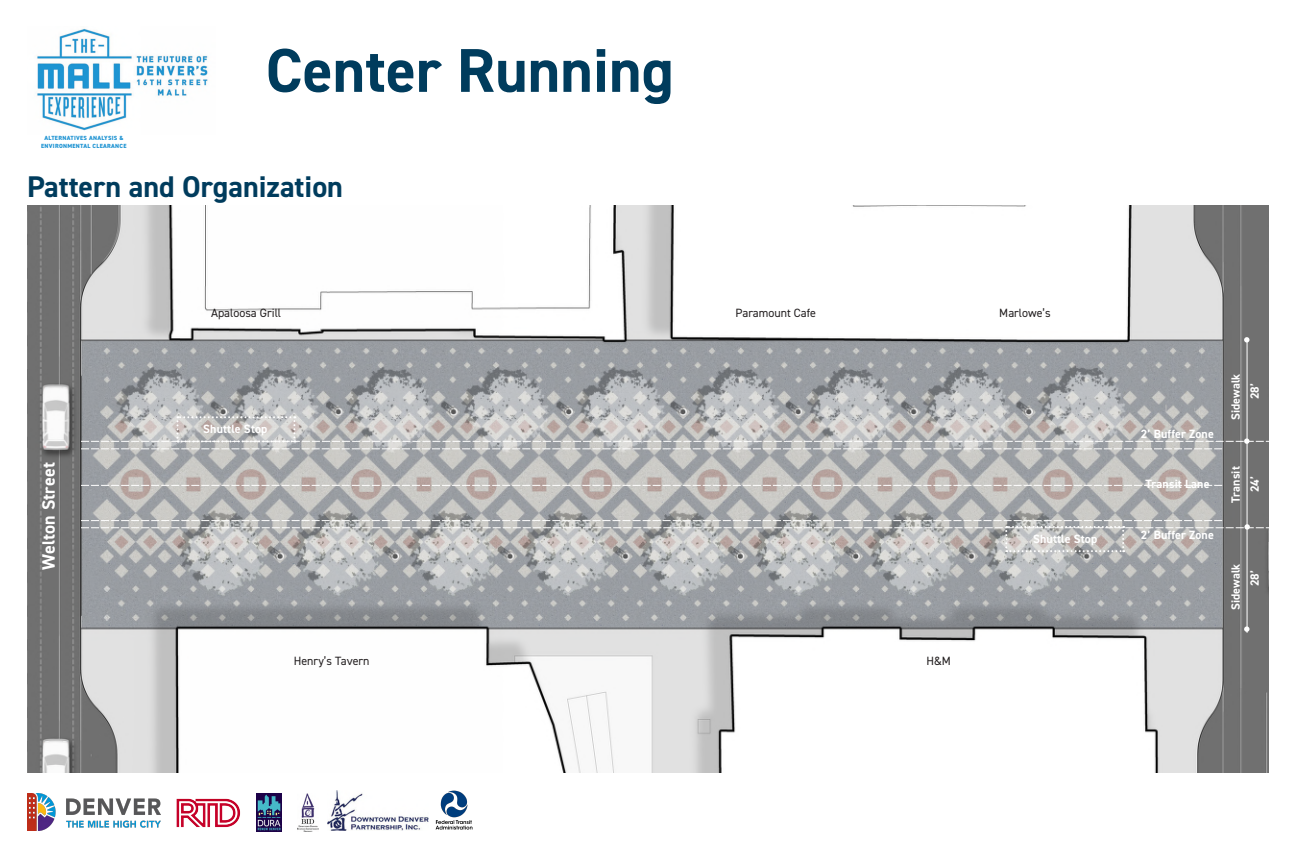
<style>
.page{position:relative;width:1296px;height:864px;background:#fff}
.page>*{position:absolute;margin:0;border:0;box-sizing:border-box;transform-origin:0 0}
.SHEET_TITLE{font:700 62px "DIN2014";color:#003c5d}
.DRAWING_TITLE{font:700 30px "DIN2014";color:#003c5d}
.LABELS{font:700 18px "DIN2014";letter-spacing:.01em;color:#fff}
.LABELS-2{font:700 12px "DIN2014";letter-spacing:.01em;color:#fff}
.NOTES{font:12px "DIN2014";color:#231f20}
.t1{font:800 6px/7.2px "DIN2014";letter-spacing:.05em;color:#1e93d2;text-align:center}
</style>
<div class="page">
<img style="left:37px;top:28px;width:171px;height:103px">
<img style="left:27px;top:794px;width:134px;height:36px">
<img style="left:177px;top:798px;width:63px;height:30px">
<img style="left:327px;top:790px;width:101px;height:41px">
<img style="left:297px;top:794px;width:21px;height:37px">
<img style="left:256px;top:794px;width:25px;height:37px">
<img style="left:436px;top:790px;width:37px;height:40px">
<img style="left:27px;top:206px;width:1242px;height:566px">
<hr style="left:1247px;top:339px;width:1px;height:294px;background:#fff">
<svg style="left:1244px;top:337px;width:6px;height:6px"></svg>
<svg style="left:1244px;top:626px;width:6px;height:6px"></svg>
<svg style="left:81px;top:416px;width:1188px;height:33px;background:#bbbaba"></svg>
<svg style="left:81px;top:520px;width:1188px;height:32px;background:#b7b6b6"></svg>
<svg style="left:81px;top:485px;width:1141px;height:1px"></svg>
<p class="t1" style="left:41px;top:135px;width:87px">ALTERNATIVES ANALYSIS &amp;<br>ENVIRONMENTAL CLEARANCE</p>
<p class="SHEET_TITLE" style="left:266px;top:29px;width:410px">Center Running</p>
<p class="DRAWING_TITLE" style="left:27px;top:167px;width:318px">Pattern and Organization</p>
<p class="NOTES" style="left:211px;top:305px;width:72px">Apaloosa Grill</p>
<p class="NOTES" style="left:999px;top:305px;width:53px">Marlowe’s</p>
<p class="NOTES" style="left:736px;top:305px;width:82px">Paramount Cafe</p>
<p class="LABELS" style="left:37px;top:570px;width:109px;rotate:-90deg">Welton Street</p>
<p class="LABELS-2" style="left:203px;top:421px;width:66px">Shuttle Stop</p>
<p class="NOTES" style="left:294px;top:654px;width:77px">Henry’s Tavern</p>
<p class="NOTES" style="left:926px;top:654px;width:26px">H&amp;M</p>
<p class="LABELS-2" style="left:1033px;top:530px;width:66px">Shuttle Stop</p>
<p class="LABELS-2" style="left:1141px;top:426px;width:74px">2’ Buffer Zone</p>
<p class="LABELS-2" style="left:1145px;top:476px;width:66px">Transit Lane</p>
<p class="LABELS-2" style="left:1141px;top:527px;width:74px">2’ Buffer Zone</p>
<p class="LABELS-2" style="left:1228px;top:420px;width:48px;rotate:-90deg">Sidewalk</p>
<p class="LABELS-2" style="left:1247px;top:399px;width:18px;rotate:-90deg">28’</p>
<p class="LABELS-2" style="left:1228px;top:503px;width:38px;rotate:-90deg">Transit</p>
<p class="LABELS-2" style="left:1247px;top:492px;width:18px;rotate:-90deg">24’</p>
<p class="LABELS-2" style="left:1228px;top:610px;width:48px;rotate:-90deg">Sidewalk</p>
<p class="LABELS-2" style="left:1247px;top:586px;width:18px;rotate:-90deg">28’</p>
</div>
